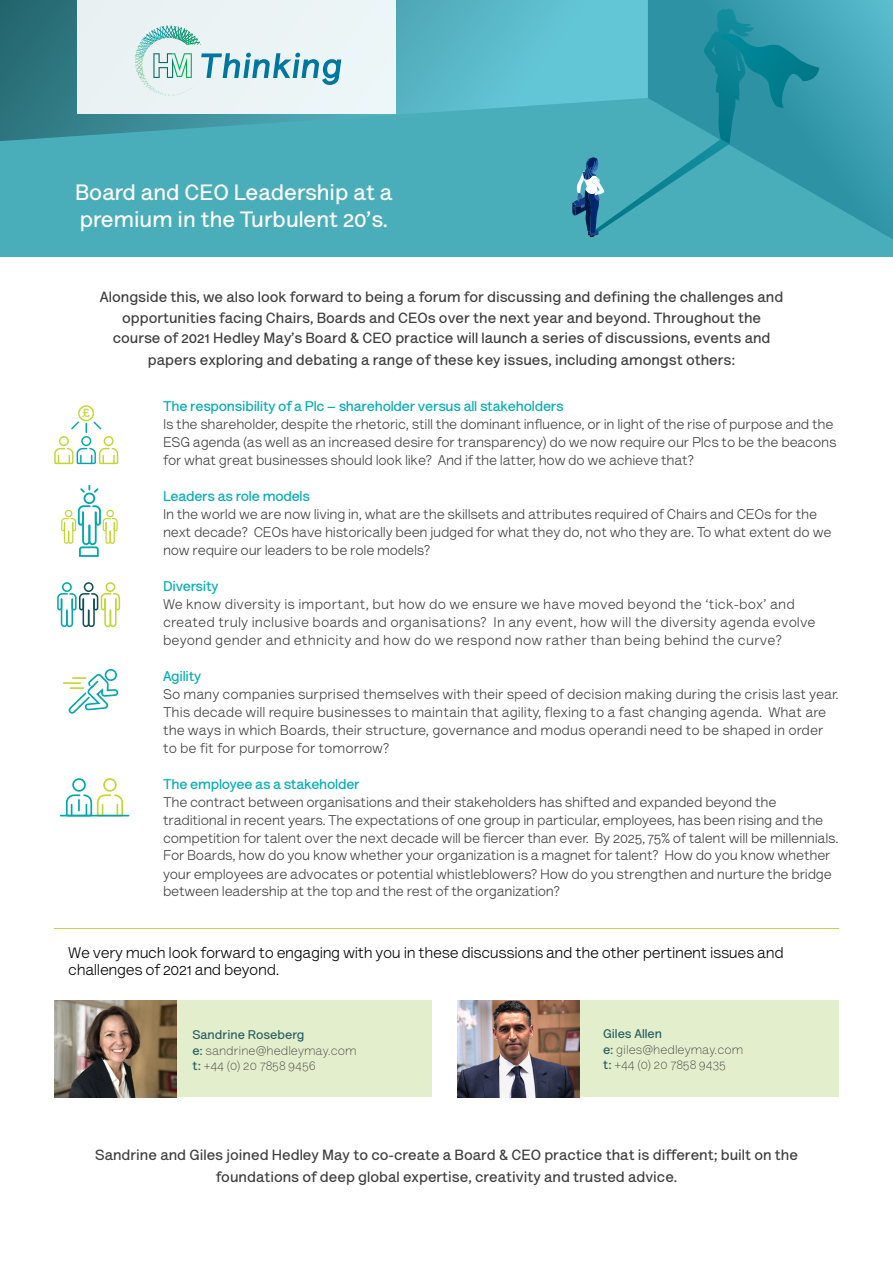
<style>
.page{position:relative;width:893px;height:1263px;background:#fff}
.page>*{position:absolute;margin:0;border:0;box-sizing:border-box;transform-origin:0 0}
.t1{font:700 22.5px/27px "Lettera Text Std";color:#fff}
.t2{font:15.75px/16.5px "Lettera Text Std";letter-spacing:-.02em;color:#000}
.t3{font:700 15px/20.5px "Lettera Text Std";color:#3e3e3f;text-align:center}
.t4{font:700 14.4px "Lettera Text Std";color:#c1d72f}
.t5{font:14.25px/18px "Lettera Text Std";letter-spacing:-.015em;color:#3e3e3f}
.t6{font:14.25px/18px "Lettera Text Std";letter-spacing:.01em;color:#3e3e3f}
.Body{font:300 12.75px/15.5px "Lettera Text Std";color:#3e3e3f}
.s1{font-weight:700;color:#00adb3}
.s2{font-weight:700;color:#285e60}
</style>
<div class="page">
<div style="left:0;top:0;width:893px;height:256px;background:#49aeba"></div>
<svg style="left:648px;top:0;width:245px;height:239px"></svg>
<svg style="left:0;top:0;width:648px;height:141px"></svg>
<svg style="left:572px;top:9px;width:247px;height:228px"></svg>
<div style="left:457px;top:1001px;width:382px;height:96px;background:#e0edc7"></div>
<div style="left:54px;top:1001px;width:378px;height:96px;background:#e0edc7"></div>
<div style="left:77px;top:0;width:318px;height:114px;background:#ebf3f4"></div>
<svg style="left:135px;top:26px;width:206px;height:70px"></svg>
<img style="left:457px;top:1001px;width:122px;height:96px">
<img style="left:54px;top:1001px;width:122px;height:96px">
<div style="left:104px;top:436px;width:10px;height:10px;border:1px solid #c1d72f;border-radius:50%"></div>
<div style="left:81px;top:436px;width:10px;height:10px;border:1px solid #00a7ad;border-radius:50%"></div>
<div style="left:59px;top:436px;width:10px;height:10px;border:1px solid #c1d72f;border-radius:50%"></div>
<svg style="left:54px;top:447px;width:65px;height:18px"></svg>
<svg style="left:86px;top:420px;width:16px;height:12px"></svg>
<svg style="left:71px;top:421px;width:8px;height:9px"></svg>
<div style="left:78px;top:405px;width:16px;height:16px;border:1px solid #c1d72f;border-radius:50%"></div>
<div style="left:84px;top:493px;width:11px;height:11px;border:2px solid #00a7ad;border-radius:50%"></div>
<svg style="left:61px;top:504px;width:57px;height:53px"></svg>
<svg style="left:80px;top:486px;width:19px;height:8px"></svg>
<div style="left:62px;top:582px;width:10px;height:10px;border:2px solid #00a7ad;border-radius:50%"></div>
<div style="left:84px;top:582px;width:10px;height:10px;border:2px solid #125152;border-radius:50%"></div>
<div style="left:106px;top:582px;width:9px;height:10px;border:2px solid #c1d72f;border-radius:50%"></div>
<svg style="left:57px;top:593px;width:64px;height:35px"></svg>
<div style="left:105px;top:669px;width:12px;height:12px;border:2px solid #00a7ad;border-radius:50%"></div>
<svg style="left:64px;top:672px;width:55px;height:42px"></svg>
<div style="left:72px;top:778px;width:14px;height:14px;border:2px solid #00a7ad;border-radius:50%"></div>
<div style="left:103px;top:778px;width:14px;height:14px;border:2px solid #c1d72f;border-radius:50%"></div>
<svg style="left:65px;top:794px;width:59px;height:23px"></svg>
<hr style="left:61px;top:815px;width:68px;height:1px;background:#00a7ad">
<hr style="left:54px;top:928px;width:785px;height:1px;background:#b8d231">
<p class="t1" style="left:75px;top:179px;width:319px">Board and CEO Leadership at a premium in the Turbulent 20’s.</p>
<p class="t3" style="left:100px;top:286px;width:685px">Alongside this, we also look forward to being a forum for discussing and defining the challenges and opportunities facing Chairs, Boards and CEOs over the next year and beyond. Throughout the course of 2021 Hedley May’s Board &amp; CEO practice will launch a series of discussions, events and</p>
<p class="t3" style="left:148px;top:349px;width:589px">papers exploring and debating a range of these key issues, including amongst others:</p>
<p class="t4" style="left:82px;top:404px;width:10px">£</p>
<p class="t5" style="left:163px;top:397px;width:675px"><span class="s1">The responsibility of a Plc – shareholder versus all stakeholders<br></span>Is the shareholder, despite the rhetoric, still the dominant influence, or in light of the rise of purpose and the ESG agenda (as well as an increased desire for transparency) do we now require our Plcs to be the beacons for what great businesses should look like? And if the latter, how do we achieve that?</p>
<p class="t5" style="left:163px;top:487px;width:670px"><span class="s1">Leaders as role models<br></span>In the world we are now living in, what are the skillsets and attributes required of Chairs and CEOs for the next decade? CEOs have historically been judged for what they do, not who they are. To what extent do we now require our leaders to be role models?</p>
<p class="t6" style="left:163px;top:577px;width:654px"><span class="s1">Diversity<br></span>We know diversity is important, but how do we ensure we have moved beyond the ‘tick-box’ and created truly inclusive boards and organisations? In any event, how will the diversity agenda evolve beyond gender and ethnicity and how do we respond now rather than being behind the curve?</p>
<p class="t5" style="left:163px;top:667px;width:677px"><span class="s1">Agility<br></span>So many companies surprised themselves with their speed of decision making during the crisis last year.<br>This decade will require businesses to maintain that agility, flexing to a fast changing agenda. What are the ways in which Boards, their structure, governance and modus operandi need to be shaped in order to be fit for purpose for tomorrow?</p>
<p class="t5" style="left:163px;top:775px;width:677px"><span class="s1">The employee as a stakeholder<br></span>The contract between organisations and their stakeholders has shifted and expanded beyond the traditional in recent years. The expectations of one group in particular, employees, has been rising and the competition for talent over the next decade will be fiercer than ever. By 2025, 75% of talent will be millennials.<br>For Boards, how do you know whether your organization is a magnet for talent? How do you know whether</p>
<p class="t5" style="left:163px;top:865px;width:670px;line-height:17.2px">your employees are advocates or potential whistleblowers? How do you strengthen and nurture the bridge between leadership at the top and the rest of the organization?</p>
<p class="t2" style="left:68px;top:944px;width:717px">We very much look forward to engaging with you in these discussions and the other pertinent issues and challenges of 2021 and beyond.</p>
<p class="Body" style="left:192px;top:1027px;width:166px"><span class="s2">Sandrine Roseberg<br>e:</span> sandrine@hedleymay.com <span class="s2">t:</span> +44 (0) 20 7858 9456</p>
<p class="Body" style="left:603px;top:1026px;width:142px"><span class="s2">Giles Allen<br>e:</span> giles@hedleymay.com <span class="s2">t:</span> +44 (0) 20 7858 9435</p>
<p class="t3" style="left:95px;top:1144px;width:704px;line-height:21.8px">Sandrine and Giles joined Hedley May to co-create a Board &amp; CEO practice that is different; built on the foundations of deep global expertise, creativity and trusted advice.</p>
</div>
